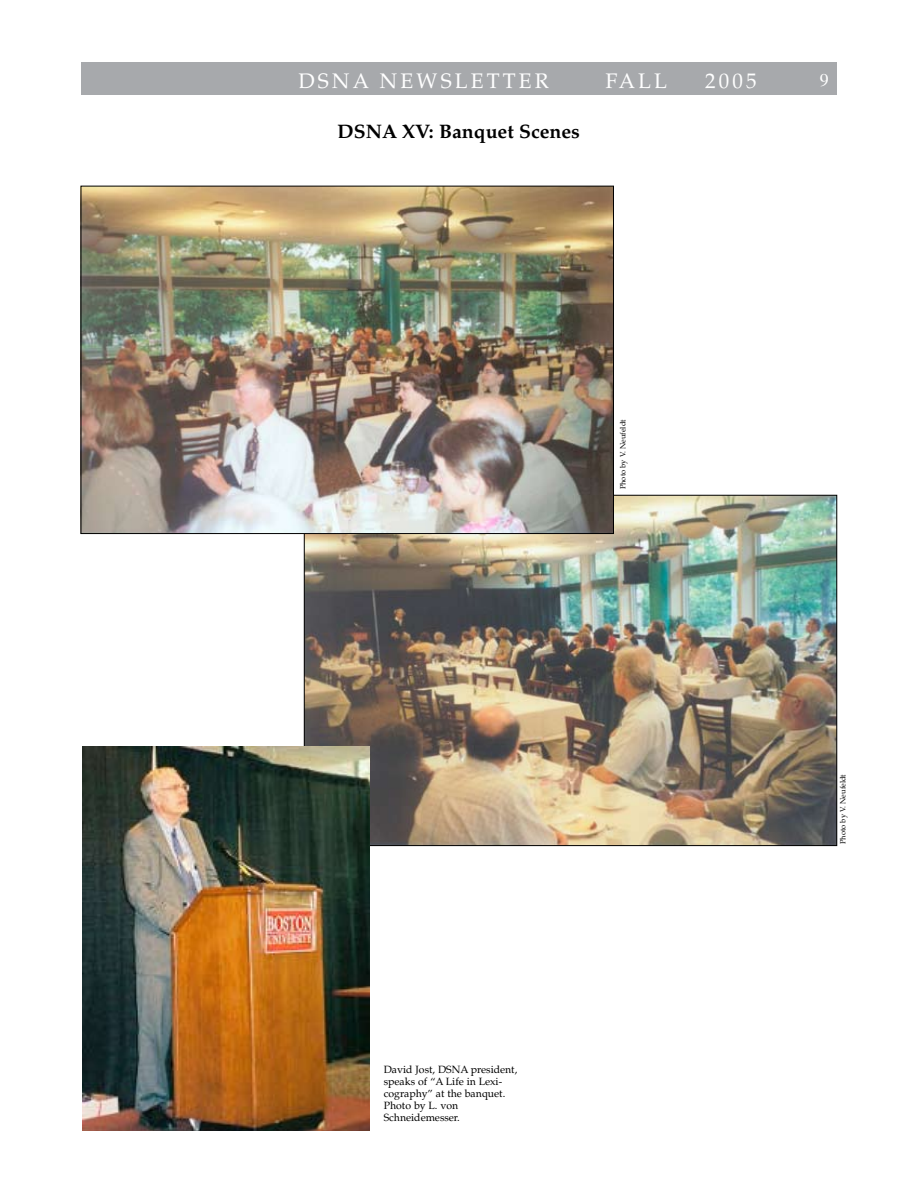
<style>
.page{position:relative;width:918px;height:1188px;background:#fff}
.page>*{position:absolute;margin:0;border:0;box-sizing:border-box;transform-origin:0 0}
.t1{font:21px "Palatino";letter-spacing:.15em;color:#fff}
.t2{font:700 19.5px "Palatino";color:#000}
.t3{font:10.5px/12px "Palatino";color:#000}
.t4{font:7.5px "Palatino";color:#000}
</style>
<div class="page">
<div style="left:81px;top:62px;width:756px;height:32px;background:#a7a9ac"></div>
<img style="left:306px;top:497px;width:529px;height:347px">
<img style="left:83px;top:188px;width:529px;height:344px">
<img style="left:82px;top:746px;width:288px;height:385px">
<h1 class="t1" style="left:244px;top:68px;width:252px">DSNA NEWSLETTER</h1>
<h1 class="t1" style="left:298px;top:68px;width:252px">DSNA NEWSLETTER</h1>
<h1 class="t1" style="left:606px;top:68px;width:63px">FALL</h1>
<h1 class="t1" style="left:705px;top:68px;width:53px">2005</h1>
<h2 class="t2" style="left:338px;top:119px;width:244px">DSNA XV: Banquet Scenes</h2>
<p class="t4" style="left:619px;top:489px;width:72px;rotate:-90deg">Photo by V. Neufeldt</p>
<p class="t3" style="left:384px;top:1063px;width:135px">David Jost, DSNA president, speaks of “A Life in Lexi&shy;cography” at the banquet.<br>Photo by L. von<br>Schneidemesser.</p>
<p class="t4" style="left:839px;top:844px;width:72px;rotate:-90deg">Photo by V. Neufeldt</p>
</div>
